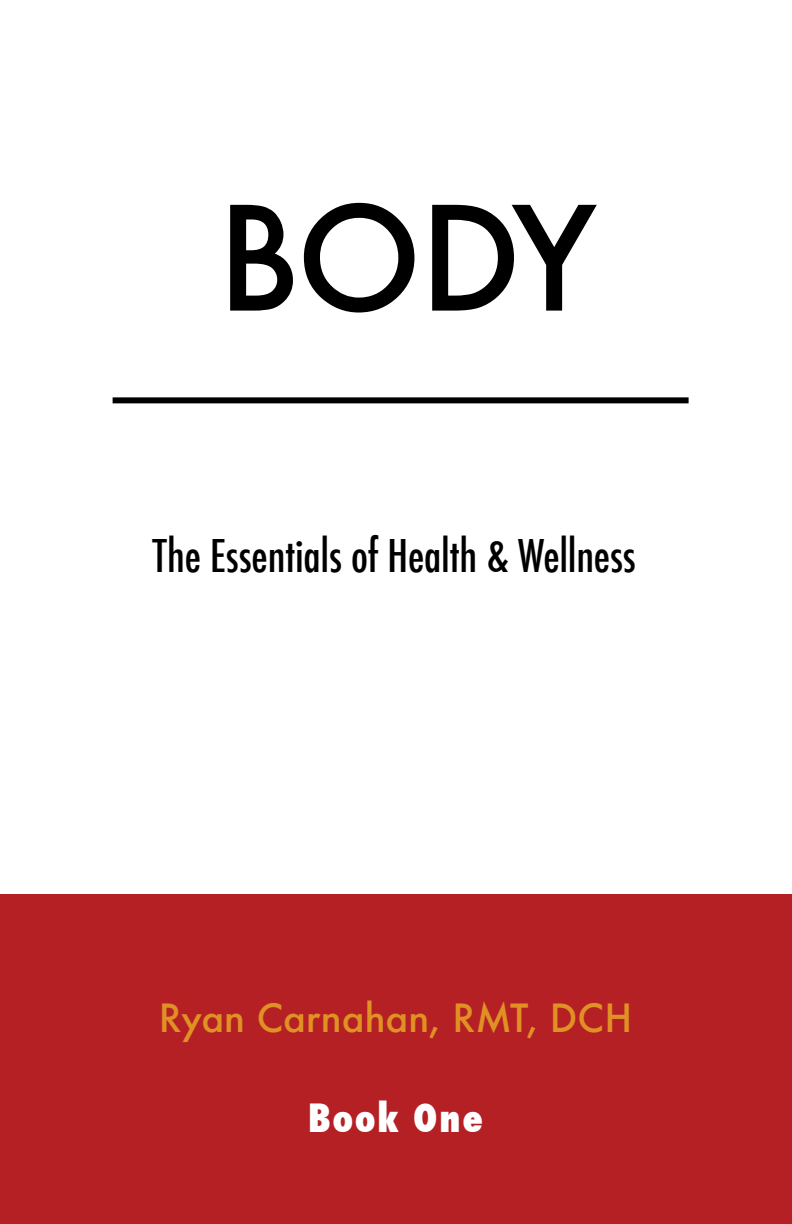
<style>
.page{position:relative;width:792px;height:1224px;background:#fff}
.page>*{position:absolute;margin:0;border:0;box-sizing:border-box;transform-origin:0 0}
.t1{font:500 140.4px "Futura";color:#000}
.t2{font:500 condensed 44px "Futura";letter-spacing:-.005em;color:#000}
.t3{font:500 38px "Futura";letter-spacing:.005em;color:#e09124}
.t4{font:800 condensed 38px "Futura";letter-spacing:.045em;color:#fff}
</style>
<div class="page">
<div style="left:0;top:895px;width:792px;height:329px;background:#b52025"></div>
<div style="left:113px;top:397px;width:576px;height:6px;background:#000"></div>
<h1 class="t1" style="left:217px;top:162px;width:380px">body</h1>
<p class="t2" style="left:152px;top:527px;width:485px">The Essentials of Health &amp; Wellness</p>
<p class="t3" style="left:159px;top:991px;width:475px">Ryan Carnahan, RMT, DCH</p>
<p class="t4" style="left:308px;top:1092px;width:176px">Book One</p>
</div>
